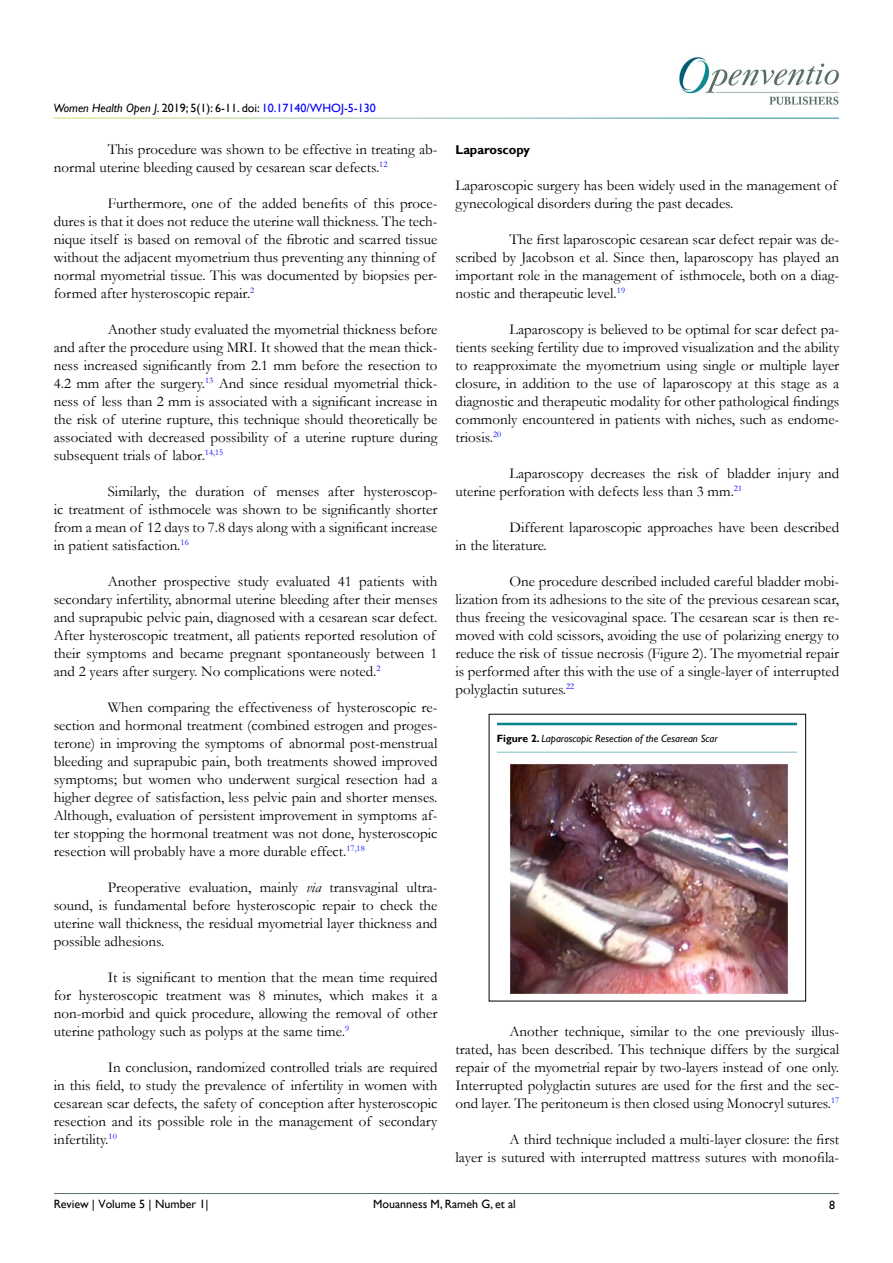
<style>
.page{position:relative;width:893px;height:1263px;background:#fff}
.page>*{position:absolute;margin:0;border:0;box-sizing:border-box;transform-origin:0 0}
.t1{font:15px/18px "Garamond";color:#000;text-align:justify}
.t2{font:700 12.75px "Gill Sans";color:#000}
.t3{font:12px "Gill Sans";color:#000}
.t4{font:italic 10.5px "Gill Sans";color:#000}
.s1{font-style:italic}
.s2{color:#0000fa}
.s3{font-weight:700;font-style:normal}
</style>
<div class="page">
<img style="left:679px;top:57px;width:160px;height:48px">
<hr style="left:54px;top:1193px;width:785px;height:1px;background:#597068">
<img style="left:509px;top:763px;width:280px;height:231px">
<div style="left:484px;top:710px;width:326px;height:17px;background:#f9f2f3;opacity:.75"></div>
<div style="left:484px;top:738px;width:328px;height:15px;background:#f9f2f3;opacity:.75"></div>
<p class="t3" style="left:54px;top:101px;width:324px"><span class="s1">Women Health Open J</span>. 2019; 5(1): 6-11. doi: <span class="s2">10.17140/WHOJ-5-130</span></p>
<p class="t1" style="left:54px;top:140px;width:385px;text-indent:54px">This procedure was shown to be effective in treating ab&shy;normal uterine bleeding caused by cesarean scar defects.<sup>12</sup></p>
<p class="t1" style="left:54px;top:194px;width:385px;text-align:left;text-indent:54px">Furthermore, one of the added benefits of this proce&shy;dures is that it does not reduce the uterine wall thickness. The tech&shy;nique itself is based on removal of the fibrotic and scarred tissue without the adjacent myometrium thus preventing any thinning of normal myometrial tissue. This was documented by biopsies per&shy;formed after hysteroscopic repair.<sup>2</sup></p>
<p class="t1" style="left:54px;top:320px;width:385px;text-indent:54px">Another study evaluated the myometrial thickness before and after the procedure using MRI. It showed that the mean thick&shy;ness increased significantly from 2.1 mm before the resection to 4.2 mm after the surgery.<sup>13</sup> And since residual myometrial thick&shy;ness of less than 2 mm is associated with a significant increase in the risk of uterine rupture, this technique should theoretically be associated with decreased possibility of a uterine rupture during subsequent trials of labor.<sup>14,15</sup></p>
<p class="t1" style="left:54px;top:482px;width:385px;text-indent:54px">Similarly, the duration of menses after hysteroscop&shy;ic treatment of isthmocele was shown to be significantly shorter from a mean of 12 days to 7.8 days along with a significant increase in patient satisfaction.<sup>16</sup></p>
<p class="t1" style="left:54px;top:572px;width:385px;text-align:left;text-indent:54px">Another prospective study evaluated 41 patients with secondary infertility, abnormal uterine bleeding after their menses and suprapubic pelvic pain, diagnosed with a cesarean scar defect.<br>After hysteroscopic treatment, all patients reported resolution of their symptoms and became pregnant spontaneously between 1 and 2 years after surgery. No complications were noted.<sup>2</sup></p>
<p class="t1" style="left:54px;top:698px;width:385px;text-indent:54px">When comparing the effectiveness of hysteroscopic re&shy;section and hormonal treatment (combined estrogen and proges&shy;terone) in improving the symptoms of abnormal post-menstrual bleeding and suprapubic pain, both treatments showed improved symptoms; but women who underwent surgical resection had a higher degree of satisfaction, less pelvic pain and shorter menses.<br>Although, evaluation of persistent improvement in symptoms af&shy;ter stopping the hormonal treatment was not done, hysteroscopic resection will probably have a more durable effect.<sup>17,18</sup></p>
<p class="t1" style="left:54px;top:878px;width:385px;text-indent:54px">Preoperative evaluation, mainly <span class="s1">via</span> transvaginal ultra&shy;sound, is fundamental before hysteroscopic repair to check the uterine wall thickness, the residual myometrial layer thickness and possible adhesions.</p>
<p class="t1" style="left:54px;top:968px;width:385px;text-indent:54px">It is significant to mention that the mean time required for hysteroscopic treatment was 8 minutes, which makes it a non-morbid and quick procedure, allowing the removal of other uterine pathology such as polyps at the same time.<sup>9</sup></p>
<p class="t1" style="left:54px;top:1058px;width:385px;text-indent:54px">In conclusion, randomized controlled trials are required in this field, to study the prevalence of infertility in women with cesarean scar defects, the safety of conception after hysteroscopic resection and its possible role in the management of secondary infertility.<sup>10</sup></p>
<p class="t2" style="left:455px;top:142px;width:76px">Laparoscopy</p>
<p class="t1" style="left:455px;top:176px;width:383px">Laparoscopic surgery has been widely used in the management of gynecological disorders during the past decades.</p>
<p class="t1" style="left:455px;top:230px;width:385px;text-indent:54px">The first laparoscopic cesarean scar defect repair was de&shy;scribed by Jacobson et al. Since then, laparoscopy has played an important role in the management of isthmocele, both on a diag&shy;nostic and therapeutic level.<sup>19</sup></p>
<p class="t1" style="left:455px;top:320px;width:385px;text-indent:54px">Laparoscopy is believed to be optimal for scar defect pa&shy;tients seeking fertility due to improved visualization and the ability to reapproximate the myometrium using single or multiple layer closure, in addition to the use of laparoscopy at this stage as a diagnostic and therapeutic modality for other pathological findings commonly encountered in patients with niches, such as endome&shy;triosis.<sup>20</sup></p>
<p class="t1" style="left:455px;top:464px;width:385px;text-indent:54px">Laparoscopy decreases the risk of bladder injury and uterine perforation with defects less than 3 mm.<sup>21</sup></p>
<p class="t1" style="left:455px;top:518px;width:385px;text-indent:54px">Different laparoscopic approaches have been described in the literature.</p>
<p class="t1" style="left:455px;top:572px;width:385px;text-indent:54px">One procedure described included careful bladder mobi&shy;lization from its adhesions to the site of the previous cesarean scar, thus freeing the vesicovaginal space. The cesarean scar is then re&shy;moved with cold scissors, avoiding the use of polarizing energy to reduce the risk of tissue necrosis (Figure 2). The myometrial repair is performed after this with the use of a single-layer of interrupted polyglactin sutures.<sup>22</sup></p>
<p class="t4" style="left:497px;top:732px;width:222px"><span class="s3">Figure 2.</span> Laparoscopic Resection of the Cesarean Scar</p>
<p class="t1" style="left:455px;top:1022px;width:385px;text-indent:54px">Another technique, similar to the one previously illus&shy;trated, has been described. This technique differs by the surgical repair of the myometrial repair by two-layers instead of one only.<br>Interrupted polyglactin sutures are used for the first and the sec&shy;ond layer. The peritoneum is then closed using Monocryl sutures.<sup>17</sup></p>
<p class="t1" style="left:455px;top:1130px;width:385px;text-align:right">A third technique included a multi-layer closure: the first<br>layer is sutured with interrupted mattress sutures with monofila-</p>
<p class="t3" style="left:54px;top:1197px;width:156px">Review | Volume 5 | Number 1|</p>
<p class="t3" style="left:373px;top:1197px;width:144px">Mouanness M, Rameh G, et al</p>
<p class="t3" style="left:829px;top:1198px;width:7px">8</p>
</div>
